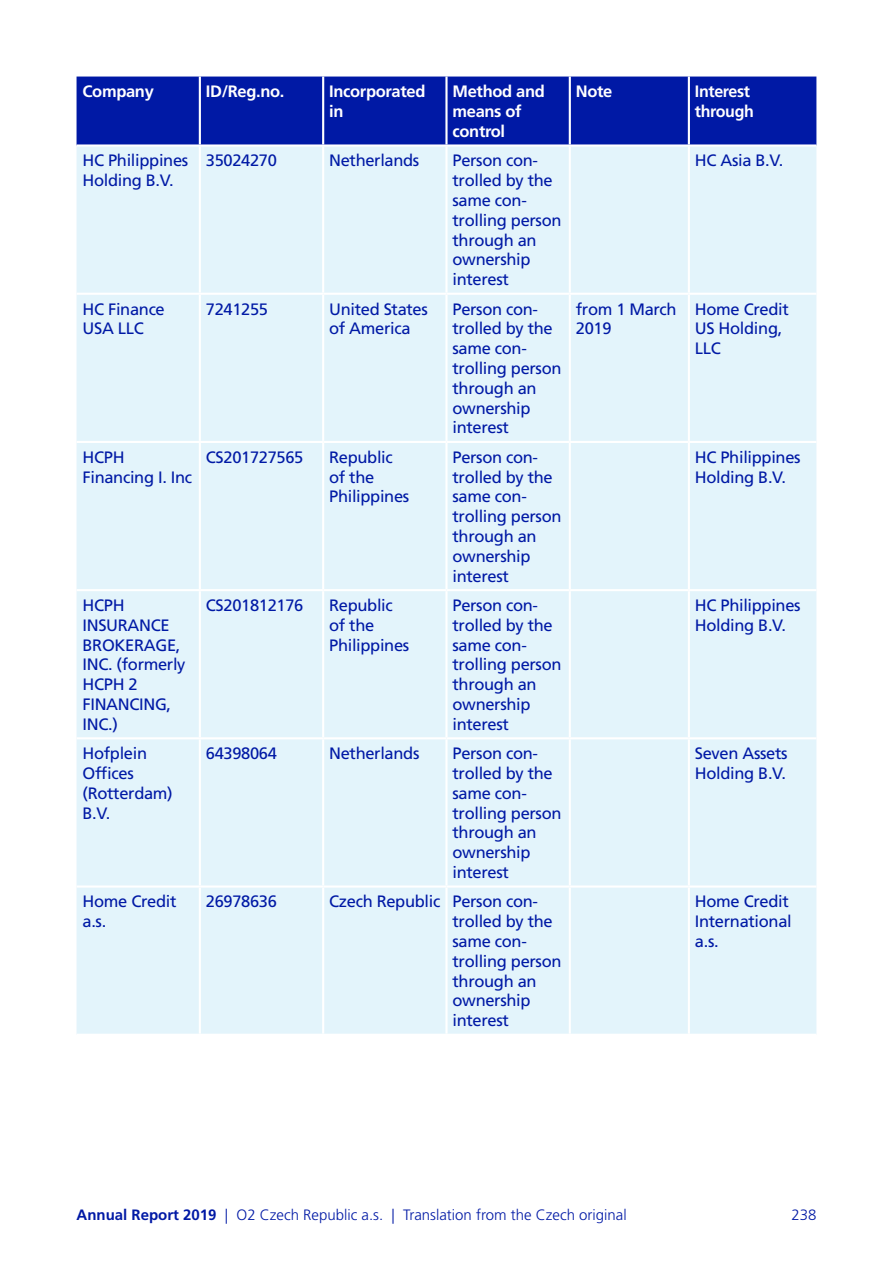
<style>
.page{position:relative;width:893px;height:1263px;background:#fff}
.page>*{position:absolute;margin:0;border:0;box-sizing:border-box;transform-origin:0 0}
.t1{font:16.5px/19.8px "Frutiger LT Pro";letter-spacing:-.02em;color:#0019a5}
.t2{font:700 16.5px/19.8px "Frutiger LT Pro";letter-spacing:-.02em;color:#fff}
.t3{font:300 15px "Frutiger LT Pro";color:#0019a5}
.s1{font-weight:700}
</style>
<div class="page">
<div style="left:77px;top:77px;width:739px;height:67px;background:#0019a5"></div>
<div style="left:77px;top:147px;width:739px;height:887px;background:#e3f4fb"></div>
<hr style="left:199px;top:147px;width:2px;height:146px;background:#fff">
<hr style="left:322px;top:147px;width:2px;height:146px;background:#fff">
<hr style="left:445px;top:147px;width:3px;height:146px;background:#fff">
<hr style="left:569px;top:147px;width:2px;height:146px;background:#fff">
<hr style="left:688px;top:147px;width:2px;height:146px;background:#fff">
<hr style="left:77px;top:293px;width:246px;height:2px;background:#fff">
<hr style="left:199px;top:295px;width:2px;height:146px;background:#fff">
<hr style="left:323px;top:293px;width:123px;height:2px;background:#fff">
<hr style="left:322px;top:295px;width:2px;height:146px;background:#fff">
<hr style="left:446px;top:293px;width:124px;height:2px;background:#fff">
<hr style="left:445px;top:295px;width:3px;height:146px;background:#fff">
<hr style="left:570px;top:293px;width:119px;height:2px;background:#fff">
<hr style="left:569px;top:295px;width:2px;height:146px;background:#fff">
<hr style="left:689px;top:293px;width:127px;height:2px;background:#fff">
<hr style="left:688px;top:295px;width:2px;height:146px;background:#fff">
<hr style="left:77px;top:441px;width:246px;height:2px;background:#fff">
<hr style="left:199px;top:443px;width:2px;height:146px;background:#fff">
<hr style="left:323px;top:441px;width:123px;height:2px;background:#fff">
<hr style="left:322px;top:443px;width:2px;height:146px;background:#fff">
<hr style="left:446px;top:441px;width:124px;height:2px;background:#fff">
<hr style="left:445px;top:443px;width:3px;height:146px;background:#fff">
<hr style="left:570px;top:441px;width:119px;height:2px;background:#fff">
<hr style="left:569px;top:443px;width:2px;height:146px;background:#fff">
<hr style="left:689px;top:441px;width:127px;height:2px;background:#fff">
<hr style="left:688px;top:443px;width:2px;height:146px;background:#fff">
<hr style="left:77px;top:589px;width:246px;height:2px;background:#fff">
<hr style="left:199px;top:591px;width:2px;height:146px;background:#fff">
<hr style="left:323px;top:589px;width:123px;height:2px;background:#fff">
<hr style="left:322px;top:591px;width:2px;height:146px;background:#fff">
<hr style="left:446px;top:589px;width:124px;height:2px;background:#fff">
<hr style="left:445px;top:591px;width:3px;height:146px;background:#fff">
<hr style="left:570px;top:589px;width:119px;height:2px;background:#fff">
<hr style="left:569px;top:591px;width:2px;height:146px;background:#fff">
<hr style="left:689px;top:589px;width:127px;height:2px;background:#fff">
<hr style="left:688px;top:591px;width:2px;height:146px;background:#fff">
<hr style="left:77px;top:737px;width:246px;height:2px;background:#fff">
<hr style="left:199px;top:739px;width:2px;height:146px;background:#fff">
<hr style="left:323px;top:737px;width:123px;height:2px;background:#fff">
<hr style="left:322px;top:739px;width:2px;height:146px;background:#fff">
<hr style="left:446px;top:737px;width:124px;height:2px;background:#fff">
<hr style="left:445px;top:739px;width:3px;height:146px;background:#fff">
<hr style="left:570px;top:737px;width:119px;height:2px;background:#fff">
<hr style="left:569px;top:739px;width:2px;height:146px;background:#fff">
<hr style="left:689px;top:737px;width:127px;height:2px;background:#fff">
<hr style="left:688px;top:739px;width:2px;height:146px;background:#fff">
<hr style="left:77px;top:885px;width:246px;height:2px;background:#fff">
<hr style="left:199px;top:887px;width:2px;height:147px;background:#fff">
<hr style="left:323px;top:885px;width:123px;height:2px;background:#fff">
<hr style="left:322px;top:887px;width:2px;height:147px;background:#fff">
<hr style="left:446px;top:885px;width:124px;height:2px;background:#fff">
<hr style="left:445px;top:887px;width:3px;height:147px;background:#fff">
<hr style="left:570px;top:885px;width:119px;height:2px;background:#fff">
<hr style="left:569px;top:887px;width:2px;height:147px;background:#fff">
<hr style="left:689px;top:885px;width:127px;height:2px;background:#fff">
<hr style="left:688px;top:887px;width:2px;height:147px;background:#fff">
<hr style="left:199px;top:77px;width:2px;height:67px;background:#fff">
<hr style="left:322px;top:77px;width:2px;height:67px;background:#fff">
<hr style="left:445px;top:77px;width:3px;height:67px;background:#fff">
<hr style="left:569px;top:77px;width:2px;height:67px;background:#fff">
<hr style="left:688px;top:77px;width:2px;height:67px;background:#fff">
<p class="t2" style="left:83px;top:83px;width:73px">Company</p>
<p class="t2" style="left:206px;top:83px;width:80px">ID/Reg.no.</p>
<p class="t2" style="left:329px;top:83px;width:98px">Incorporated in</p>
<p class="t2" style="left:452px;top:83px;width:94px">Method and means of control</p>
<p class="t2" style="left:576px;top:83px;width:38px">Note</p>
<p class="t2" style="left:695px;top:83px;width:61px">Interest through</p>
<p class="t1" style="left:83px;top:152px;width:107px">HC Philippines<br>Holding B.V.</p>
<p class="t1" style="left:206px;top:152px;width:73px">35024270</p>
<p class="t1" style="left:329px;top:152px;width:92px">Netherlands</p>
<p class="t1" style="left:452px;top:152px;width:111px">Person con&shy;trolled by the same con&shy;trolling person through an ownership interest</p>
<p class="t1" style="left:695px;top:152px;width:90px">HC Asia B.V.</p>
<p class="t1" style="left:83px;top:300px;width:84px">HC Finance<br>USA LLC</p>
<p class="t1" style="left:206px;top:300px;width:64px">7241255</p>
<p class="t1" style="left:329px;top:300px;width:100px">United States of America</p>
<p class="t1" style="left:452px;top:300px;width:111px">Person con&shy;trolled by the same con&shy;trolling person through an ownership interest</p>
<p class="t1" style="left:576px;top:300px;width:102px">from 1 March<br>2019</p>
<p class="t1" style="left:695px;top:300px;width:95px">Home Credit<br>US Holding,<br>LLC</p>
<p class="t1" style="left:83px;top:448px;width:111px">HCPH<br>Financing I. Inc</p>
<p class="t1" style="left:206px;top:448px;width:99px">CS201727565</p>
<p class="t1" style="left:329px;top:448px;width:82px">Republic of the<br>Philippines</p>
<p class="t1" style="left:452px;top:448px;width:111px">Person con&shy;trolled by the same con&shy;trolling person through an ownership interest</p>
<p class="t1" style="left:695px;top:448px;width:107px">HC Philippines<br>Holding B.V.</p>
<p class="t1" style="left:83px;top:597px;width:104px">HCPH<br>INSURANCE<br>BROKERAGE,<br>INC. (formerly<br>HCPH 2<br>FINANCING,<br>INC.)</p>
<p class="t1" style="left:206px;top:597px;width:99px">CS201812176</p>
<p class="t1" style="left:329px;top:597px;width:82px">Republic of the<br>Philippines</p>
<p class="t1" style="left:452px;top:597px;width:111px">Person con&shy;trolled by the same con&shy;trolling person through an ownership interest</p>
<p class="t1" style="left:695px;top:597px;width:107px">HC Philippines<br>Holding B.V.</p>
<p class="t1" style="left:83px;top:745px;width:92px">Hofplein<br>Offices (Rotterdam)<br>B.V.</p>
<p class="t1" style="left:206px;top:745px;width:73px">64398064</p>
<p class="t1" style="left:329px;top:745px;width:92px">Netherlands</p>
<p class="t1" style="left:452px;top:745px;width:111px">Person con&shy;trolled by the same con&shy;trolling person through an ownership interest</p>
<p class="t1" style="left:695px;top:745px;width:94px">Seven Assets<br>Holding B.V.</p>
<p class="t1" style="left:83px;top:893px;width:95px">Home Credit a.s.</p>
<p class="t1" style="left:206px;top:893px;width:73px">26978636</p>
<p class="t1" style="left:452px;top:893px;width:111px;text-indent:-123px">Czech Republic Person con&shy;trolled by the same con&shy;trolling person through an ownership interest</p>
<p class="t1" style="left:695px;top:893px;width:98px">Home Credit<br>International a.s.</p>
<p class="t3" style="left:77px;top:1209px;width:552px"><span class="s1">Annual Report 2019</span> | O2 Czech Republic a.s. | Translation from the Czech original</p>
<p class="t3" style="left:791px;top:1209px;width:27px">238</p>
</div>
